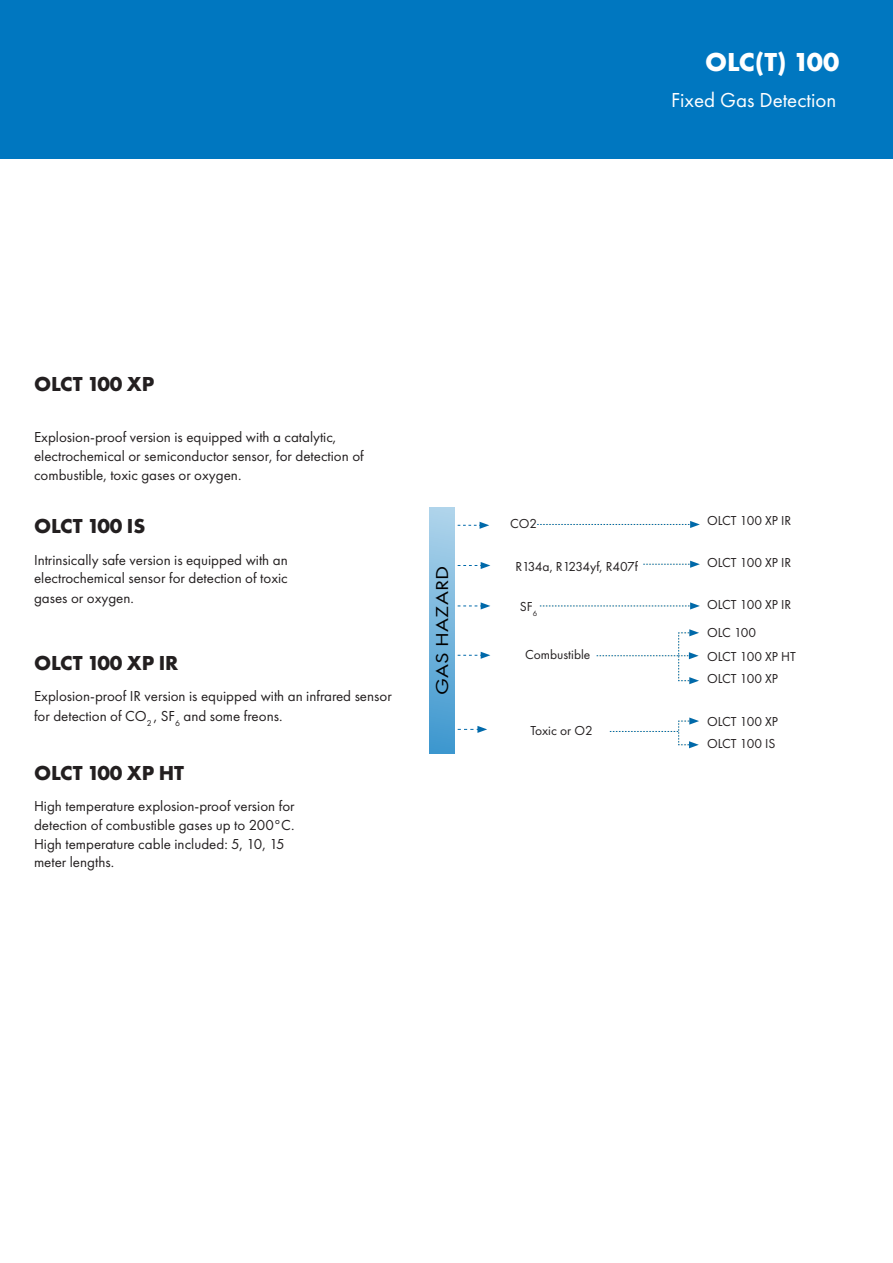
<style>
.page{position:relative;width:893px;height:1263px;background:#fff}
.page>*{position:absolute;margin:0;border:0;box-sizing:border-box;transform-origin:0 0}
.t1{font:700 27px "Futura PT";letter-spacing:-.02em;color:#fff}
.t2{font:700 21px "Futura PT";letter-spacing:-.005em;color:#231f20}
.t3{font:21px "Futura PT";color:#fff}
.Sub_Heads_3{font:18px "Futura PT";letter-spacing:.01em;color:#000;scale:1.25 1}
.t4{font:15px/18.8px "Futura PT";color:#231f20}
.t5{font:13.5px "Futura PT";color:#231f20}
</style>
<div class="page">
<div style="left:0;top:0;width:893px;height:158px;background:#0077c0"></div>
<div style="left:429px;top:507px;width:25px;height:247px;background:linear-gradient(to bottom,#b0d5eb,#3c97ce)"></div>
<svg style="left:458px;top:726px;width:29px;height:7px"></svg>
<svg style="left:610px;top:717px;width:89px;height:31px"></svg>
<svg style="left:458px;top:652px;width:32px;height:7px"></svg>
<svg style="left:597px;top:629px;width:102px;height:55px"></svg>
<svg style="left:458px;top:522px;width:31px;height:7px"></svg>
<svg style="left:537px;top:521px;width:163px;height:7px"></svg>
<svg style="left:458px;top:602px;width:32px;height:7px"></svg>
<svg style="left:458px;top:562px;width:32px;height:7px"></svg>
<svg style="left:540px;top:602px;width:160px;height:7px"></svg>
<svg style="left:643px;top:561px;width:57px;height:7px"></svg>
<p class="t1" style="left:705px;top:44px;width:135px">OLC(T) 100</p>
<p class="t3" style="left:671px;top:87px;width:167px">Fixed Gas Detection</p>
<p class="t2" style="left:34px;top:371px;width:122px">OLCT 100 XP</p>
<p class="t4" style="left:34px;top:428px;width:331px">Explosion-proof version is equipped with a catalytic, electrochemical or semiconductor sensor, for detection of combustible, toxic gases or oxygen.</p>
<p class="t2" style="left:34px;top:512px;width:113px">OLCT 100 IS</p>
<p class="t4" style="left:34px;top:550px;width:255px;line-height:19.2px;text-align:justify">Intrinsically safe version is equipped with an electrochemical sensor for detection of toxic gases or oxygen.</p>
<p class="t2" style="left:34px;top:649px;width:146px">OLCT 100 XP IR</p>
<p class="t4" style="left:34px;top:686px;width:359px;line-height:19.5px">Explosion-proof IR version is equipped with an infrared sensor for detection of CO<sub>2</sub> , SF<sub>6</sub> and some freons.</p>
<p class="t2" style="left:34px;top:759px;width:151px">OLCT 100 XP HT</p>
<p class="t4" style="left:34px;top:797px;width:262px">High temperature explosion-proof version for detection of combustible gases up to 200°C.<br>High temperature cable included: 5, 10, 15 meter lengths.</p>
<p class="Sub_Heads_3" style="left:431px;top:695px;width:105px;rotate:-90deg">GAS HAZARD</p>
<p class="t5" style="left:510px;top:515px;width:29px">CO2</p>
<p class="t5" style="left:707px;top:512px;width:86px">OLCT 100 XP IR</p>
<p class="t5" style="left:515px;top:558px;width:124px">R134a, R1234yf, R407f</p>
<p class="t5" style="left:707px;top:554px;width:86px">OLCT 100 XP IR</p>
<p class="t5" style="left:520px;top:598px;width:19px">SF<sub>6</sub></p>
<p class="t5" style="left:707px;top:596px;width:86px">OLCT 100 XP IR</p>
<p class="t5" style="left:525px;top:647px;width:67px">Combustible</p>
<p class="t5" style="left:530px;top:722px;width:64px">Toxic or O2</p>
<p class="t5" style="left:707px;top:624px;width:51px">OLC 100</p>
<p class="t5" style="left:707px;top:648px;width:90px">OLCT 100 XP HT</p>
<p class="t5" style="left:707px;top:670px;width:72px">OLCT 100 XP</p>
<p class="t5" style="left:707px;top:714px;width:72px">OLCT 100 XP</p>
<p class="t5" style="left:707px;top:735px;width:70px">OLCT 100 IS</p>
</div>
